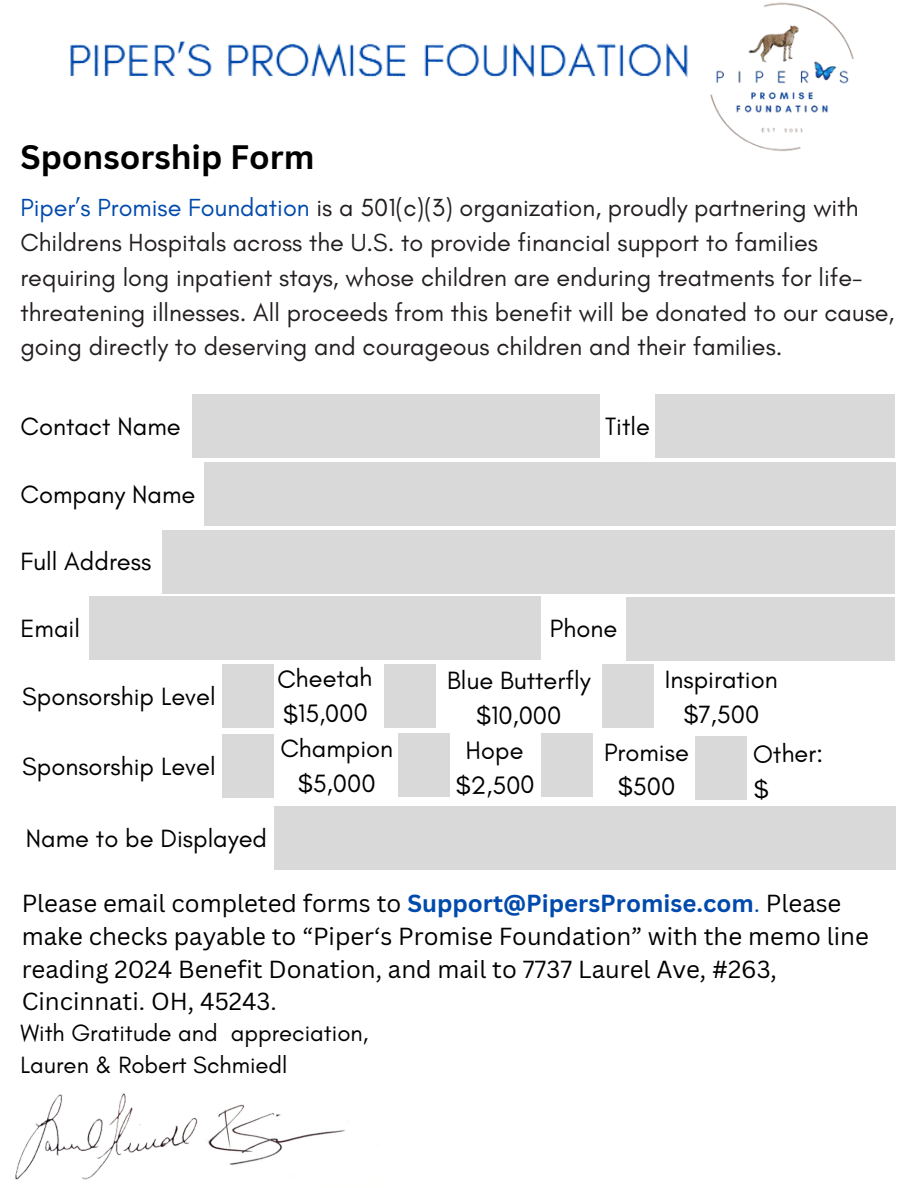
<style>
.page{position:relative;width:918px;height:1188px;background:#fff}
.page>*{position:absolute;margin:0;border:0;box-sizing:border-box;transform-origin:0 0}
.t1{font:700 33px "Canva Sans";color:#000}
.t2{font:25.5px "Glacial Indifference";color:#000}
.t3{font:25.2px/34.8px "Glacial Indifference";color:#231f20}
.t4{font:24px/32.7px "Canva Sans";color:#000}
.t5{font:24px "Glacial Indifference";color:#000}
.s1{color:#004aad}
.s2{font-weight:700;color:#004aad}
</style>
<div class="page">
<img style="left:70px;top:41px;width:576px;height:37px">
<img style="left:646px;top:2px;width:208px;height:149px">
<div style="left:192px;top:395px;width:407px;height:63px;background:#d9d9d9"></div>
<div style="left:204px;top:463px;width:692px;height:63px;background:#d9d9d9"></div>
<div style="left:656px;top:395px;width:239px;height:63px;background:#d9d9d9"></div>
<div style="left:163px;top:530px;width:732px;height:63px;background:#d9d9d9"></div>
<div style="left:89px;top:597px;width:452px;height:63px;background:#d9d9d9"></div>
<div style="left:626px;top:598px;width:269px;height:63px;background:#d9d9d9"></div>
<div style="left:275px;top:807px;width:621px;height:63px;background:#d9d9d9"></div>
<div style="left:223px;top:664px;width:51px;height:64px;background:#d9d9d9"></div>
<div style="left:384px;top:664px;width:51px;height:64px;background:#d9d9d9"></div>
<div style="left:398px;top:734px;width:52px;height:63px;background:#d9d9d9"></div>
<div style="left:602px;top:664px;width:51px;height:64px;background:#d9d9d9"></div>
<div style="left:223px;top:735px;width:51px;height:63px;background:#d9d9d9"></div>
<div style="left:541px;top:734px;width:51px;height:63px;background:#d9d9d9"></div>
<div style="left:696px;top:736px;width:51px;height:63px;background:#d9d9d9"></div>
<img style="left:223px;top:1104px;width:155px;height:61px">
<img style="left:15px;top:1093px;width:208px;height:87px">
<p class="t1" style="left:20px;top:134px;width:296px">Sponsorship Form</p>
<p class="t3" style="left:20px;top:190px;width:875px"><span class="s1">Piper’s Promise Foundation</span> is a 501(c)(3) organization, proudly partnering with Childrens Hospitals across the U.S. to provide financial support to families requiring long inpatient stays, whose children are enduring treatments for life&shy;threatening illnesses. All proceeds from this benefit will be donated to our cause, going directly to deserving and courageous children and their families.</p>
<p class="t2" style="left:20px;top:411px;width:162px">Contact Name</p>
<p class="t2" style="left:605px;top:411px;width:46px">Title</p>
<p class="t2" style="left:20px;top:479px;width:177px">Company Name</p>
<p class="t2" style="left:20px;top:546px;width:132px">Full Address</p>
<p class="t2" style="left:20px;top:612px;width:61px">Email</p>
<p class="t2" style="left:550px;top:612px;width:69px">Phone</p>
<p class="t2" style="left:22px;top:680px;width:195px">Sponsorship Level</p>
<h1 class="t2" style="left:277px;top:664px;width:97px;rotate:-1deg">Cheetah</h1>
<p class="t2" style="left:283px;top:698px;width:87px;rotate:-1deg">$15,000</p>
<p class="t2" style="left:447px;top:664px;width:145px">Blue Butterfly</p>
<p class="t2" style="left:476px;top:699px;width:87px">$10,000</p>
<p class="t2" style="left:665px;top:663px;width:114px">Inspiration</p>
<p class="t2" style="left:683px;top:698px;width:78px">$7,500</p>
<p class="t2" style="left:22px;top:750px;width:195px">Sponsorship Level</p>
<p class="t2" style="left:26px;top:822px;width:243px">Name to be Displayed</p>
<p class="t2" style="left:280px;top:733px;width:114px">Champion</p>
<p class="t2" style="left:298px;top:768px;width:79px">$5,000</p>
<p class="t2" style="left:465px;top:735px;width:59px;rotate:-1deg">Hope</p>
<p class="t2" style="left:455px;top:770px;width:81px;rotate:-1deg">$2,500</p>
<p class="t2" style="left:604px;top:736px;width:86px">Promise</p>
<p class="t2" style="left:618px;top:771px;width:59px">$500</p>
<p class="t2" style="left:753px;top:739px;width:72px;rotate:-1deg">Other:</p>
<p class="t4" style="left:22px;top:887px;width:849px">Please email completed forms to <span class="s2">Support@PipersPromise.com</span><span class="s1">.</span> Please make checks payable to “Piper‘s Promise Foundation” with the memo line reading 2024 Benefit Donation, and mail to 7737 Laurel Ave, #263, Cincinnati. OH, 45243.</p>
<p class="t5" style="left:20px;top:1018px;width:349px">With Gratitude and appreciation,</p>
<p class="t5" style="left:20px;top:1050px;width:269px">Lauren &amp; Robert Schmiedl</p>
</div>
